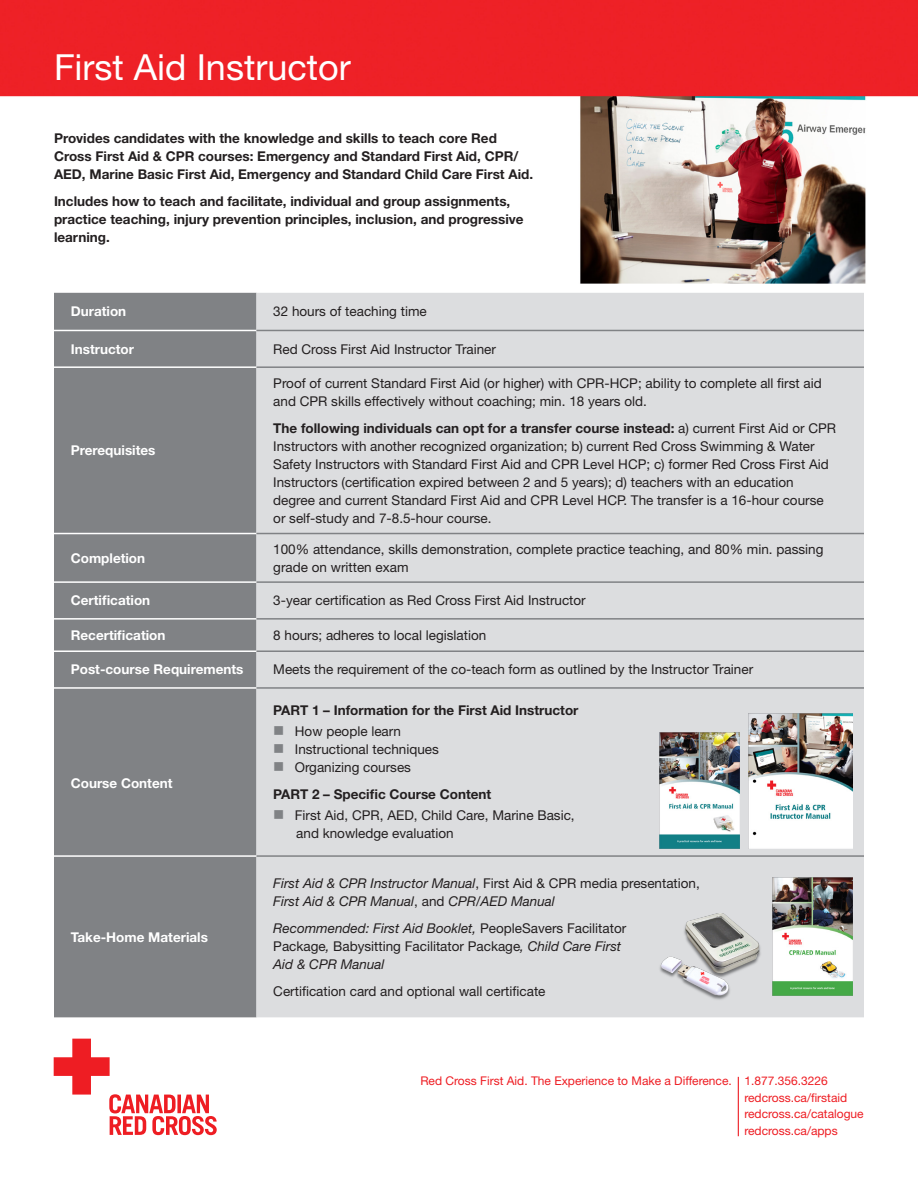
<style>
.page{position:relative;width:918px;height:1188px;background:#fff}
.page>*{position:absolute;margin:0;border:0;box-sizing:border-box;transform-origin:0 0}
.t1{font:36px "Helvetica Neue LT Std";color:#fff}
.t2{font:13.5px/18px "Helvetica Neue LT Std";color:#231f20}
.t3{font:700 13.5px/18px "Helvetica Neue LT Std";color:#231f20}
.t4{font:700 13.5px "Helvetica Neue LT Std";color:#fff}
.t5{font:italic 13.5px "Helvetica Neue LT Std";color:#231f20}
.t6{font:12px "Helvetica Neue LT Std";color:#ee1d23}
.s1{font-weight:400}
.s2{font-style:italic}
.s3{font-style:normal}
</style>
<div class="page">
<img style="left:0;top:0;width:918px;height:284px">
<svg style="left:53px;top:1038px;width:164px;height:98px"></svg>
<div style="left:54px;top:293px;width:202px;height:724px;background:#808285"></div>
<div style="left:256px;top:293px;width:608px;height:724px;background:#dcdddf"></div>
<hr style="left:54px;top:330px;width:202px;height:1px;background:#fff">
<hr style="left:54px;top:366px;width:202px;height:2px;background:#fff">
<hr style="left:54px;top:533px;width:202px;height:1px;background:#fff">
<hr style="left:54px;top:581px;width:202px;height:2px;background:#fff">
<hr style="left:54px;top:618px;width:202px;height:2px;background:#fff">
<hr style="left:54px;top:650px;width:202px;height:2px;background:#fff">
<hr style="left:54px;top:687px;width:202px;height:2px;background:#fff">
<hr style="left:54px;top:855px;width:202px;height:2px;background:#fff">
<hr style="left:256px;top:581px;width:608px;height:2px;background:#808285">
<hr style="left:256px;top:618px;width:608px;height:2px;background:#808285">
<hr style="left:256px;top:650px;width:608px;height:2px;background:#808285">
<hr style="left:256px;top:687px;width:608px;height:2px;background:#808285">
<hr style="left:256px;top:855px;width:608px;height:2px;background:#808285">
<hr style="left:256px;top:330px;width:608px;height:1px;background:#808285">
<hr style="left:256px;top:366px;width:608px;height:2px;background:#808285">
<hr style="left:256px;top:533px;width:608px;height:1px;background:#808285">
<hr style="left:738px;top:1077px;width:1px;height:59px;background:#ee1d23">
<img style="left:656px;top:909px;width:108px;height:91px">
<img style="left:772px;top:878px;width:81px;height:117px">
<img style="left:749px;top:714px;width:104px;height:135px">
<img style="left:659px;top:733px;width:80px;height:116px">
<svg style="left:275px;top:726px;width:8px;height:9px"></svg>
<svg style="left:275px;top:744px;width:8px;height:9px"></svg>
<svg style="left:275px;top:762px;width:8px;height:9px"></svg>
<svg style="left:275px;top:810px;width:8px;height:9px"></svg>
<p class="t1" style="left:54px;top:45px;width:298px">First Aid Instructor</p>
<p class="t3" style="left:54px;top:129px;width:481px">Provides candidates with the knowledge and skills to teach core Red<br>Cross First Aid &amp; CPR courses: Emergency and Standard First Aid, CPR/<br>AED, Marine Basic First Aid, Emergency and Standard Child Care First Aid.</p>
<p class="t3" style="left:54px;top:192px;width:471px">Includes how to teach and facilitate, individual and group assignments, practice teaching, injury prevention principles, inclusion, and progressive learning.</p>
<p class="t4" style="left:71px;top:303px;width:57px">Duration</p>
<p class="t2" style="left:273px;top:302px;width:155px">32 hours of teaching time</p>
<p class="t4" style="left:71px;top:340px;width:65px">Instructor</p>
<p class="t2" style="left:273px;top:340px;width:224px">Red Cross First Aid Instructor Trainer</p>
<p class="t4" style="left:71px;top:442px;width:86px">Prerequisites</p>
<p class="t2" style="left:273px;top:374px;width:550px">Proof of current Standard First Aid (or higher) with CPR-HCP; ability to complete all first aid</p>
<p class="t2" style="left:273px;top:392px;width:375px">and CPR skills effectively without coaching; min. 18 years old.</p>
<p class="t3" style="left:273px;top:419px;width:564px">The following individuals can opt for a transfer course instead: <span class="s1">a) current First Aid or CPR</span></p>
<p class="t2" style="left:273px;top:437px;width:543px">Instructors with another recognized organization; b) current Red Cross Swimming &amp; Water</p>
<p class="t2" style="left:273px;top:455px;width:557px">Safety Instructors with Standard First Aid and CPR Level HCP; c) former Red Cross First Aid</p>
<p class="t2" style="left:273px;top:473px;width:522px">Instructors (certification expired between 2 and 5 years); d) teachers with an education</p>
<p class="t2" style="left:273px;top:491px;width:552px">degree and current Standard First Aid and CPR Level HCP. The transfer is a 16-hour course</p>
<p class="t2" style="left:273px;top:509px;width:220px">or self-study and 7-8.5-hour course.</p>
<p class="t4" style="left:71px;top:549px;width:76px">Completion</p>
<p class="t2" style="left:273px;top:540px;width:552px">100% attendance, skills demonstration, complete practice teaching, and 80% min. passing grade on written exam</p>
<p class="t4" style="left:71px;top:592px;width:81px">Certification</p>
<p class="t2" style="left:273px;top:591px;width:314px">3-year certification as Red Cross First Aid Instructor</p>
<p class="t4" style="left:71px;top:627px;width:96px">Recertification</p>
<p class="t2" style="left:273px;top:626px;width:215px">8 hours; adheres to local legislation</p>
<p class="t4" style="left:71px;top:661px;width:174px">Post-course Requirements</p>
<p class="t2" style="left:273px;top:660px;width:481px">Meets the requirement of the co-teach form as outlined by the Instructor Trainer</p>
<p class="t4" style="left:71px;top:775px;width:103px">Course Content</p>
<p class="t4" style="left:71px;top:928px;width:139px">Take-Home Materials</p>
<p class="t3" style="left:273px;top:701px;width:307px">PART 1 – Information for the First Aid Instructor</p>
<p class="t2" style="left:295px;top:722px;width:108px">How people learn</p>
<p class="t2" style="left:295px;top:740px;width:146px">Instructional techniques</p>
<p class="t2" style="left:295px;top:758px;width:118px">Organizing courses</p>
<p class="t3" style="left:273px;top:785px;width:220px">PART 2 – Specific Course Content</p>
<p class="t2" style="left:295px;top:806px;width:281px">First Aid, CPR, AED, Child Care, Marine Basic,</p>
<p class="t2" style="left:296px;top:824px;width:159px">and knowledge evaluation</p>
<p class="t2" style="left:273px;top:874px;width:428px"><span class="s2">First Aid &amp; CPR Instructor Manual</span>, First Aid &amp; CPR media presentation,</p>
<p class="t5" style="left:273px;top:893px;width:283px">First Aid &amp; CPR Manual<span class="s3">, and</span> CPR/AED Manual</p>
<p class="t5" style="left:273px;top:920px;width:354px">Recommended: First Aid Booklet, <span class="s3">PeopleSavers Facilitator</span></p>
<p class="t2" style="left:273px;top:937px;width:349px">Package<span class="s2">,</span> Babysitting Facilitator Package<span class="s2">, Child Care First</span></p>
<p class="t5" style="left:273px;top:956px;width:113px">Aid &amp; CPR Manual</p>
<p class="t2" style="left:273px;top:982px;width:274px">Certification card and optional wall certificate</p>
<p class="t6" style="left:420px;top:1074px;width:409px">Red Cross First Aid. The Experience to Make a Difference. 1.877.356.3226</p>
<p class="t6" style="left:744px;top:1090px;width:104px">redcross.ca/firstaid</p>
<p class="t6" style="left:744px;top:1107px;width:121px">redcross.ca/catalogue</p>
<p class="t6" style="left:744px;top:1123px;width:95px">redcross.ca/apps</p>
</div>
